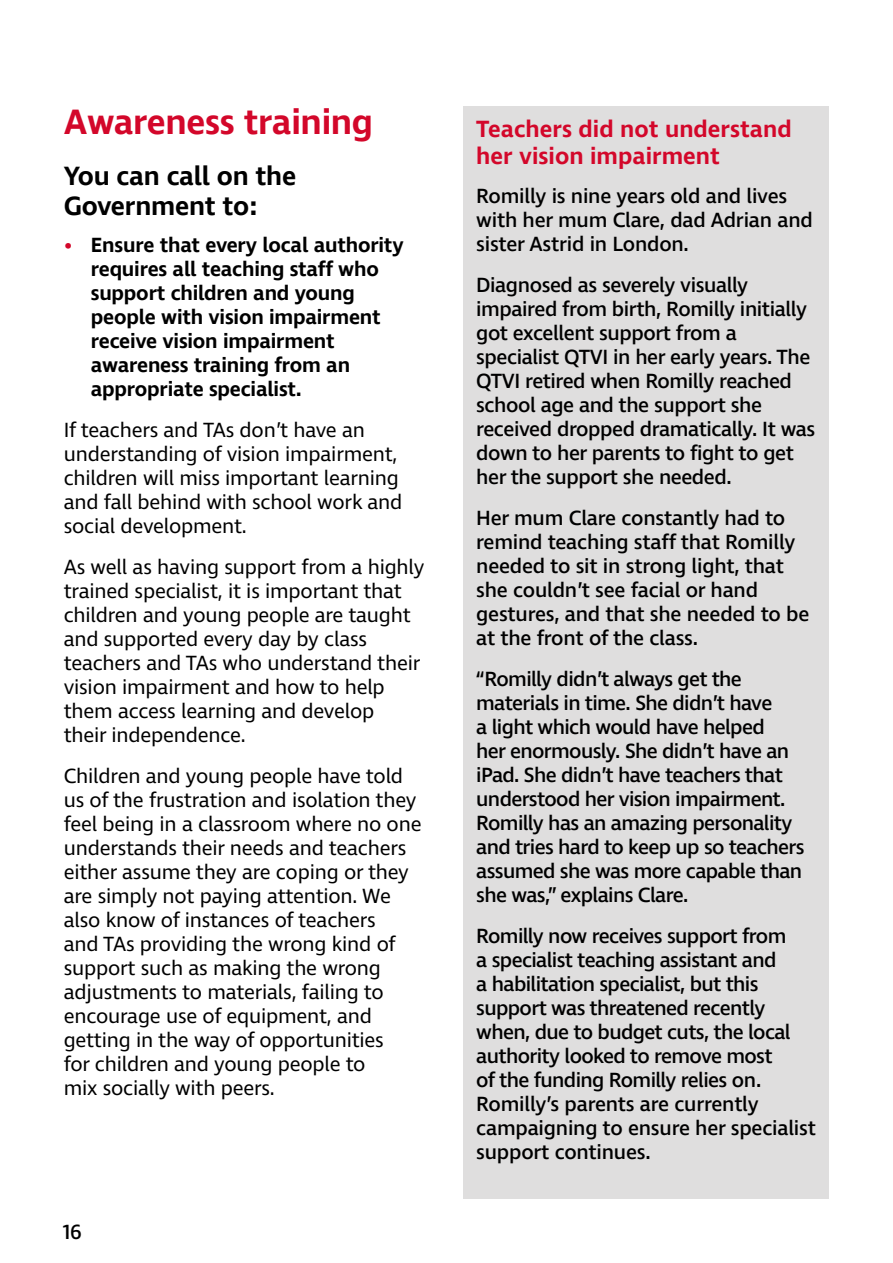
<style>
.page{position:relative;width:893px;height:1263px;background:#fff}
.page>*{position:absolute;margin:0;border:0;box-sizing:border-box;transform-origin:0 0}
.t1{font:600 36px "Ingra";letter-spacing:-.01em;color:#d3072a}
.P___13pt_Body{font:600 27px/30px "Ingra";letter-spacing:-.01em;color:#000}
.t2{font:600 24px/27px "Ingra";color:#d3072a}
.P___13pt_Body-2{font:500 21px/24px "Ingra";letter-spacing:-.025em;color:#000}
.P___13pt_Body-3{font:21px/24px "Ingra";letter-spacing:-.01em;color:#000}
.t3{font:600 21px/24px "Ingra";letter-spacing:-.01em;color:#000}
.s1{color:#d3072a}
</style>
<div class="page">
<div style="left:463px;top:106px;width:366px;height:1093px;background:#dfdede"></div>
<h2 class="t1" style="left:64px;top:99px;width:311px">Awareness training</h2>
<p class="P___13pt_Body" style="left:64px;top:162px;width:234px">You can call on the<br>Government to:</p>
<p class="t3" style="left:91px;top:234px;width:314px;text-indent:-27px"><span class="s1">•</span> Ensure that every local authority requires all teaching staff who support children and young people with vision impairment receive vision impairment awareness training from an appropriate specialist.</p>
<p class="P___13pt_Body-3" style="left:64px;top:419px;width:340px">If teachers and TAs don’t have an understanding of vision impairment, children will miss important learning and fall behind with school work and social development.</p>
<p class="P___13pt_Body-3" style="left:64px;top:556px;width:362px">As well as having support from a highly trained specialist, it is important that children and young people are taught and supported every day by class teachers and TAs who understand their vision impairment and how to help them access learning and develop<br>their independence.</p>
<p class="P___13pt_Body-3" style="left:64px;top:765px;width:359px">Children and young people have told us of the frustration and isolation they feel being in a classroom where no one understands their needs and teachers either assume they are coping or they are simply not paying attention. We also know of instances of teachers<br>and TAs providing the wrong kind of support such as making the wrong adjustments to materials, failing to encourage use of equipment, and getting in the way of opportunities<br>for children and young people to<br>mix socially with peers.</p>
<p class="P___13pt_Body-2" style="left:63px;top:1221px;width:21px">16</p>
<h3 class="t2" style="left:476px;top:117px;width:317px">Teachers did not understand her vision impairment</h3>
<p class="P___13pt_Body-2" style="left:476px;top:185px;width:338px">Romilly is nine years old and lives with her mum Clare, dad Adrian and sister Astrid in London.</p>
<p class="P___13pt_Body-2" style="left:476px;top:274px;width:340px">Diagnosed as severely visually impaired from birth, Romilly initially got excellent support from a specialist QTVI in her early years. The QTVI retired when Romilly reached school age and the support she received dropped dramatically. It was down to her parents to fight to get her the support she needed.</p>
<p class="P___13pt_Body-2" style="left:476px;top:507px;width:335px">Her mum Clare constantly had to remind teaching staff that Romilly needed to sit in strong light, that she couldn’t see facial or hand gestures, and that she needed to be at the front of the class.</p>
<p class="P___13pt_Body-2" style="left:476px;top:668px;width:330px">“Romilly didn’t always get the materials in time. She didn’t have<br>a light which would have helped<br>her enormously. She didn’t have an iPad. She didn’t have teachers that understood her vision impairment.<br>Romilly has an amazing personality and tries hard to keep up so teachers assumed she was more capable than she was,” explains Clare.</p>
<p class="P___13pt_Body-2" style="left:476px;top:925px;width:341px">Romilly now receives support from<br>a specialist teaching assistant and<br>a habilitation specialist, but this support was threatened recently when, due to budget cuts, the local authority looked to remove most<br>of the funding Romilly relies on.<br>Romilly’s parents are currently campaigning to ensure her specialist support continues.</p>
</div>
